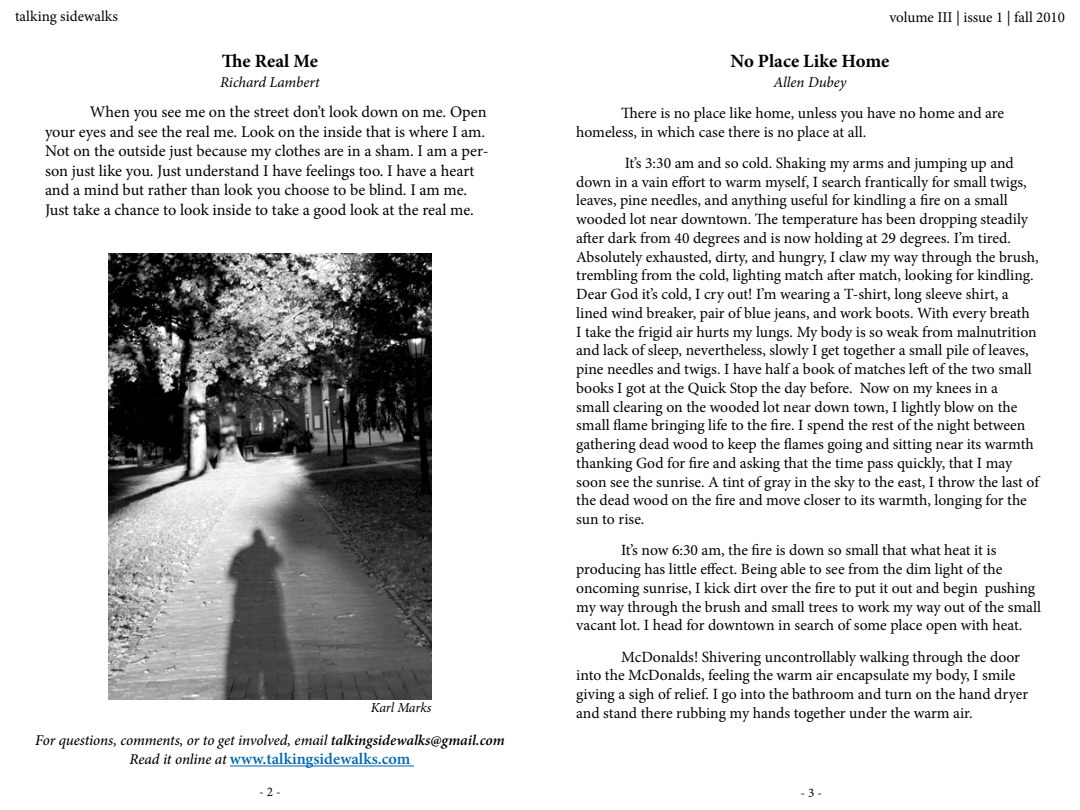
<style>
.page{position:relative;width:1080px;height:810px;background:#fff}
.page>*{position:absolute;margin:0;border:0;box-sizing:border-box;transform-origin:0 0}
.t1{font:700 18.75px "Minion Pro";color:#000}
.t2{font:16.25px/19.5px "Minion Pro";letter-spacing:-.005em;color:#000}
.t3{font:600 16.25px "Minion Pro";letter-spacing:.005em;color:#0066b3}
.t4{font:15.62px/18.8px "Minion Pro";color:#000}
.t5{font:italic 500 15px "Minion Pro";letter-spacing:-.005em;color:#000}
.t6{font:15px "Minion Pro";color:#000}
.t7{font:italic 15px "Minion Pro";letter-spacing:-.005em;color:#000}
.t8{font:italic 13.75px "Minion Pro";letter-spacing:-.015em;color:#000}
.t9{font:13.12px "Minion Pro";color:#000}
.s1{font-weight:600}
.s2{font-weight:500;font-style:italic;font-size:15px;color:#000}
</style>
<div class="page">
<img style="left:108px;top:254px;width:324px;height:446px">
<hr style="left:230px;top:766px;width:184px;height:1px;background:#0066b3">
<p class="t6" style="left:15px;top:6px;width:104px">talking sidewalks</p>
<p class="t6" style="left:889px;top:7px;width:177px">volume III | issue 1 | fall 2010</p>
<p class="t1" style="left:222px;top:48px;width:98px">The Real Me</p>
<p class="t7" style="left:220px;top:72px;width:101px">Richard Lambert</p>
<p class="t2" style="left:45px;top:102px;width:445px;text-indent:45px">When you see me on the street don’t look down on me. Open your eyes and see the real me. Look on the inside that is where I am.<br>Not on the outside just because my clothes are in a sham. I am a per&shy;son just like you. Just understand I have feelings too. I have a heart and a mind but rather than look you choose to be blind. I am me.<br>Just take a chance to look inside to take a good look at the real me.</p>
<p class="t4" style="left:576px;top:104px;width:429px;text-indent:45px">There is no place like home, unless you have no home and are homeless, in which case there is no place at all.</p>
<p class="t1" style="left:731px;top:48px;width:160px">No Place Like Home</p>
<p class="t7" style="left:774px;top:72px;width:74px">Allen Dubey</p>
<p class="t4" style="left:576px;top:154px;width:464px;text-indent:49px">It’s 3:30 am and so cold. Shaking my arms and jumping up and down in a vain effort to warm myself, I search frantically for small twigs, leaves, pine needles, and anything useful for kindling a fire on a small wooded lot near downtown. The temperature has been dropping steadily after dark from 40 degrees and is now holding at 29 degrees. I’m tired.<br>Absolutely exhausted, dirty, and hungry, I claw my way through the brush, trembling from the cold, lighting match after match, looking for kindling.<br>Dear God it’s cold, I cry out! I’m wearing a T-shirt, long sleeve shirt, a lined wind breaker, pair of blue jeans, and work boots. With every breath<br>I take the frigid air hurts my lungs. My body is so weak from malnutrition and lack of sleep, nevertheless, slowly I get together a small pile of leaves, pine needles and twigs. I have half a book of matches left of the two small books I got at the Quick Stop the day before. Now on my knees in a<br>small clearing on the wooded lot near down town, I lightly blow on the small flame bringing life to the fire. I spend the rest of the night between gathering dead wood to keep the flames going and sitting near its warmth thanking God for fire and asking that the time pass quickly, that I may soon see the sunrise. A tint of gray in the sky to the east, I throw the last of the dead wood on the fire and move closer to its warmth, longing for the sun to rise.</p>
<p class="t4" style="left:576px;top:541px;width:466px;text-indent:45px">It’s now 6:30 am, the fire is down so small that what heat it is producing has little effect. Being able to see from the dim light of the oncoming sunrise, I kick dirt over the fire to put it out and begin pushing my way through the brush and small trees to work my way out of the small vacant lot. I head for downtown in search of some place open with heat.</p>
<p class="t4" style="left:576px;top:647px;width:453px;text-indent:45px">McDonalds! Shivering uncontrollably walking through the door into the McDonalds, feeling the warm air encapsulate my body, I smile giving a sigh of relief. I go into the bathroom and turn on the hand dryer and stand there rubbing my hands together under the warm air.</p>
<p class="t8" style="left:371px;top:698px;width:62px">Karl Marks</p>
<p class="t5" style="left:35px;top:730px;width:471px">For questions, comments, or to get involved, email <span class="s1">talkingsidewalks@gmail.com</span></p>
<p class="t3" style="left:130px;top:748px;width:282px"><span class="s2">Read it online at</span> www.talkingsidewalks.com</p>
<p class="t9" style="left:259px;top:783px;width:23px">- 2 -</p>
<p class="t9" style="left:800px;top:784px;width:23px">- 3 -</p>
</div>
